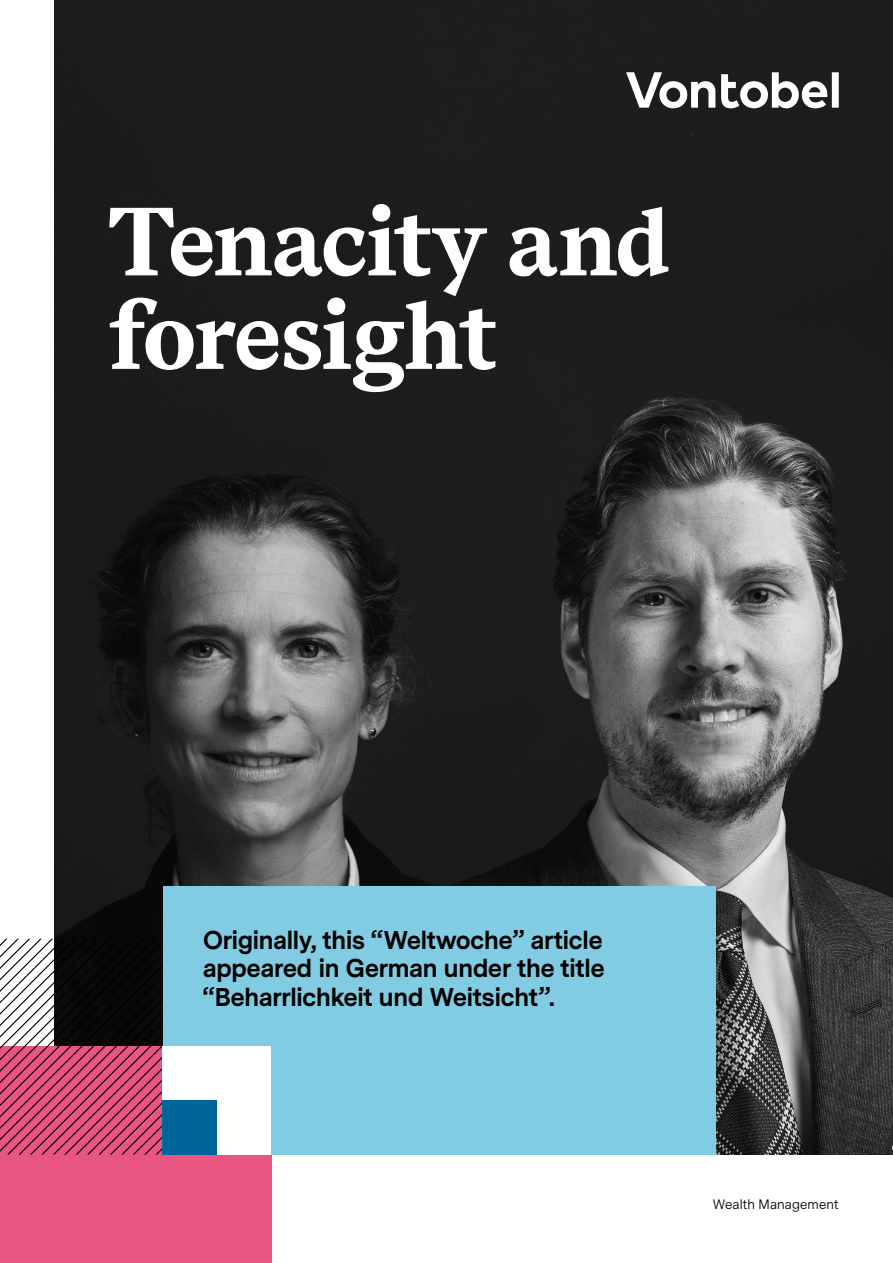
<style>
.page{position:relative;width:893px;height:1263px;background:#fff}
.page>*{position:absolute;margin:0;border:0;box-sizing:border-box;transform-origin:0 0}
.t1{font:700 90px/93.4px "Vontobel Serif";letter-spacing:-.025em;color:#fff}
.t2{font:700 24px/28.3px "Vontobel Sans";letter-spacing:-.005em;color:#000;text-align:justify}
.t3{font:12.75px "Vontobel Sans";letter-spacing:.015em;color:#000}
</style>
<div class="page">
<img style="left:54px;top:0;width:839px;height:1154px">
<div style="left:0;top:1046px;width:271px;height:217px;background:#e75580"></div>
<svg style="left:0;top:939px;width:163px;height:215px"></svg>
<svg style="left:626px;top:54px;width:213px;height:54px"></svg>
<div style="left:163px;top:886px;width:552px;height:268px;background:#82cce3"></div>
<div style="left:163px;top:1046px;width:108px;height:108px;background:#fff"></div>
<div style="left:163px;top:1100px;width:54px;height:54px;background:#006598"></div>
<h1 class="t1" style="left:108px;top:200px;width:563px">Tenacity and foresight</h1>
<p class="t2" style="left:203px;top:927px;width:403px">Originally, this “Weltwoche” article appeared in German under the title “Beharrlichkeit und Weitsicht”.</p>
<p class="t3" style="left:713px;top:1196px;width:127px">Wealth Management</p>
</div>
